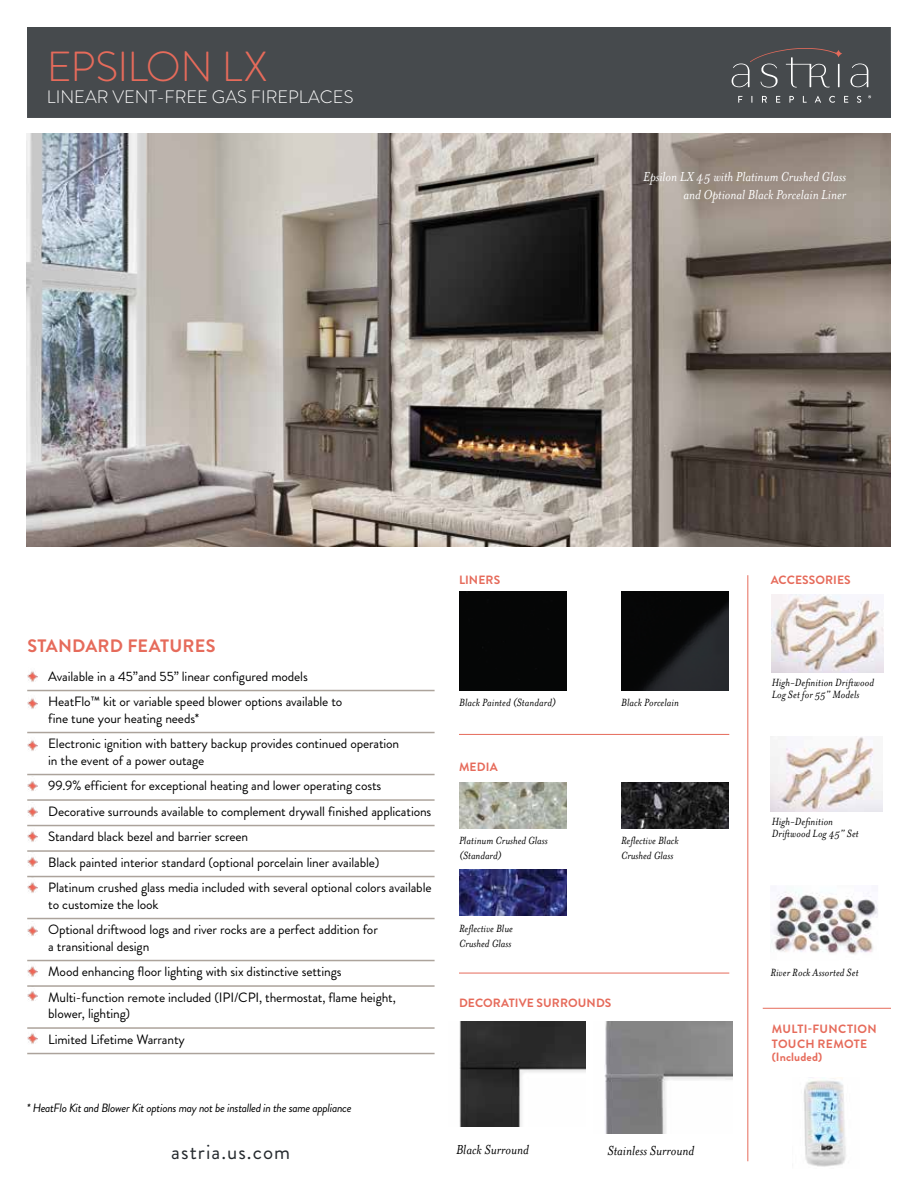
<style>
.page{position:relative;width:918px;height:1188px;background:#fff}
.page>*{position:absolute;margin:0;border:0;box-sizing:border-box;transform-origin:0 0}
.t1{font:300 42px "Brandon Grotesque";letter-spacing:-.015em;color:#e66b5b}
.t2{font:21px "Brandon Grotesque";letter-spacing:.05em;color:#252a2e}
.t3{font:300 18px "Brandon Grotesque";color:#fff}
.t4{font:700 18px "Brandon Grotesque";letter-spacing:.015em;color:#e66b5b}
.t5{font:italic 15px/18px "Mrs Eaves OT";color:#fff;text-align:right}
.t6{font:italic 15px "Mrs Eaves OT";color:#000}
.t7{font:13.5px/25.5px "Brandon Grotesque";letter-spacing:-.01em;color:#000}
.t8{font:italic 12px/15px "Mrs Eaves OT";letter-spacing:.005em;color:#000}
.t9{font:700 12px/15px "Brandon Grotesque";letter-spacing:.01em;color:#e66b5b}
.t10{font:italic 12px "Brandon Grotesque";letter-spacing:-.025em;color:#000}
</style>
<div class="page">
<img style="left:771px;top:889px;width:107px;height:65px">
<img style="left:27px;top:134px;width:864px;height:412px">
<div style="left:27px;top:27px;width:864px;height:91px;background:#464a4d"></div>
<svg style="left:738px;top:96px;width:4px;height:7px"></svg>
<svg style="left:762px;top:96px;width:5px;height:7px"></svg>
<svg style="left:776px;top:96px;width:4px;height:7px"></svg>
<svg style="left:789px;top:96px;width:5px;height:7px"></svg>
<svg style="left:803px;top:96px;width:4px;height:7px"></svg>
<svg style="left:815px;top:96px;width:6px;height:7px"></svg>
<svg style="left:829px;top:96px;width:6px;height:7px"></svg>
<svg style="left:844px;top:96px;width:4px;height:7px"></svg>
<svg style="left:857px;top:96px;width:4px;height:7px"></svg>
<svg style="left:850px;top:64px;width:18px;height:23px"></svg>
<svg style="left:732px;top:48px;width:110px;height:40px"></svg>
<hr style="left:27px;top:690px;width:408px;height:1px;background:#aca39b">
<hr style="left:27px;top:732px;width:408px;height:1px;background:#aca39b">
<hr style="left:27px;top:774px;width:408px;height:1px;background:#aca39b">
<hr style="left:27px;top:799px;width:408px;height:2px;background:#aca39b">
<hr style="left:27px;top:825px;width:408px;height:1px;background:#aca39b">
<hr style="left:27px;top:850px;width:408px;height:2px;background:#aca39b">
<hr style="left:27px;top:876px;width:408px;height:1px;background:#aca39b">
<hr style="left:27px;top:918px;width:408px;height:1px;background:#aca39b">
<hr style="left:27px;top:960px;width:408px;height:1px;background:#aca39b">
<hr style="left:27px;top:985px;width:408px;height:2px;background:#aca39b">
<hr style="left:27px;top:1027px;width:408px;height:2px;background:#aca39b">
<hr style="left:27px;top:1053px;width:408px;height:1px;background:#aca39b">
<img style="left:28px;top:671px;width:10px;height:11px">
<img style="left:28px;top:831px;width:10px;height:11px">
<img style="left:28px;top:698px;width:10px;height:11px">
<img style="left:28px;top:857px;width:10px;height:10px">
<img style="left:28px;top:740px;width:10px;height:11px">
<img style="left:28px;top:882px;width:10px;height:11px">
<img style="left:27px;top:926px;width:11px;height:10px">
<img style="left:27px;top:966px;width:11px;height:11px">
<img style="left:28px;top:991px;width:10px;height:10px">
<img style="left:28px;top:1033px;width:10px;height:11px">
<img style="left:28px;top:781px;width:10px;height:10px">
<img style="left:28px;top:807px;width:10px;height:10px">
<div style="left:459px;top:591px;width:108px;height:100px;background:#050606"></div>
<img style="left:621px;top:591px;width:108px;height:100px">
<hr style="left:763px;top:1008px;width:128px;height:1px;background:#e66b5b">
<hr style="left:459px;top:973px;width:270px;height:1px;background:#e66b5b">
<hr style="left:459px;top:734px;width:270px;height:1px;background:#e66b5b">
<img style="left:459px;top:782px;width:108px;height:46px">
<img style="left:459px;top:870px;width:108px;height:45px">
<img style="left:621px;top:782px;width:108px;height:46px">
<img style="left:459px;top:1022px;width:127px;height:105px">
<img style="left:604px;top:1022px;width:128px;height:111px">
<hr style="left:747px;top:575px;width:1px;height:586px;background:#e66b5b">
<img style="left:770px;top:736px;width:112px;height:76px">
<img style="left:772px;top:594px;width:111px;height:79px">
<img style="left:804px;top:1080px;width:42px;height:87px">
<h1 class="t1" style="left:47px;top:37px;width:222px">EPSILON LX</h1>
<h3 class="t3" style="left:47px;top:84px;width:308px">LINEAR VENT-FREE GAS FIREPLACES</h3>
<p class="t5" style="left:643px;top:168px;width:204px">Epsilon LX 45 with Platinum Crushed Glass and Optional Black Porcelain Liner</p>
<h3 class="t4" style="left:27px;top:633px;width:190px">STANDARD FEATURES</h3>
<p class="t7" style="left:48px;top:664px;width:296px">Available in a 45”and 55” linear configured models<br>HeatFlo™ kit or variable speed blower options available to</p>
<p class="t7" style="left:48px;top:706px;width:353px">fine tune your heating needs*<br>Electronic ignition with battery backup provides continued operation</p>
<p class="t7" style="left:48px;top:748px;width:385px">in the event of a power outage<br>99.9% efficient for exceptional heating and lower operating costs Decorative surrounds available to complement drywall finished applications Standard black bezel and barrier screen<br>Black painted interior standard (optional porcelain liner available)<br>Platinum crushed glass media included with several optional colors available</p>
<p class="t7" style="left:48px;top:892px;width:331px">to customize the look<br>Optional driftwood logs and river rocks are a perfect addition for</p>
<p class="t7" style="left:48px;top:934px;width:349px">a transitional design<br>Mood enhancing floor lighting with six distinctive settings<br>Multi-function remote included (IPI/CPI, thermostat, flame height,</p>
<p class="t7" style="left:48px;top:1001px;width:138px">blower, lighting)<br>Limited Lifetime Warranty</p>
<p class="t10" style="left:27px;top:1099px;width:326px">* HeatFlo Kit and Blower Kit options may not be installed in the same appliance</p>
<h2 class="t2" style="left:171px;top:1138px;width:120px">astria.us.com</h2>
<p class="t9" style="left:459px;top:572px;width:43px">LINERS</p>
<p class="t9" style="left:771px;top:572px;width:82px">ACCESSORIES</p>
<p class="t8" style="left:459px;top:695px;width:98px">Black Painted (Standard)</p>
<p class="t8" style="left:621px;top:695px;width:60px">Black Porcelain</p>
<p class="t9" style="left:459px;top:759px;width:40px">MEDIA</p>
<p class="t8" style="left:459px;top:833px;width:90px">Platinum Crushed Glass (Standard)</p>
<p class="t8" style="left:621px;top:833px;width:59px">Reflective Black<br>Crushed Glass</p>
<p class="t8" style="left:459px;top:921px;width:55px">Reflective Blue<br>Crushed Glass</p>
<p class="t9" style="left:459px;top:996px;width:154px">DECORATIVE SURROUNDS</p>
<p class="t6" style="left:456px;top:1142px;width:74px">Black Surround</p>
<p class="t6" style="left:608px;top:1143px;width:88px">Stainless Surround</p>
<p class="t8" style="left:772px;top:676px;width:104px;line-height:12px">High-Definition Driftwood<br>Log Set for 55” Models</p>
<p class="t8" style="left:772px;top:815px;width:89px;line-height:12px">High-Definition<br>Driftwood Log 45” Set</p>
<p class="t8" style="left:770px;top:965px;width:90px">River Rock Assorted Set</p>
<p class="t9" style="left:772px;top:1021px;width:106px">MULTI-FUNCTION<br>TOUCH REMOTE</p>
<p class="t9" style="left:772px;top:1050px;width:52px">(Included)</p>
</div>
